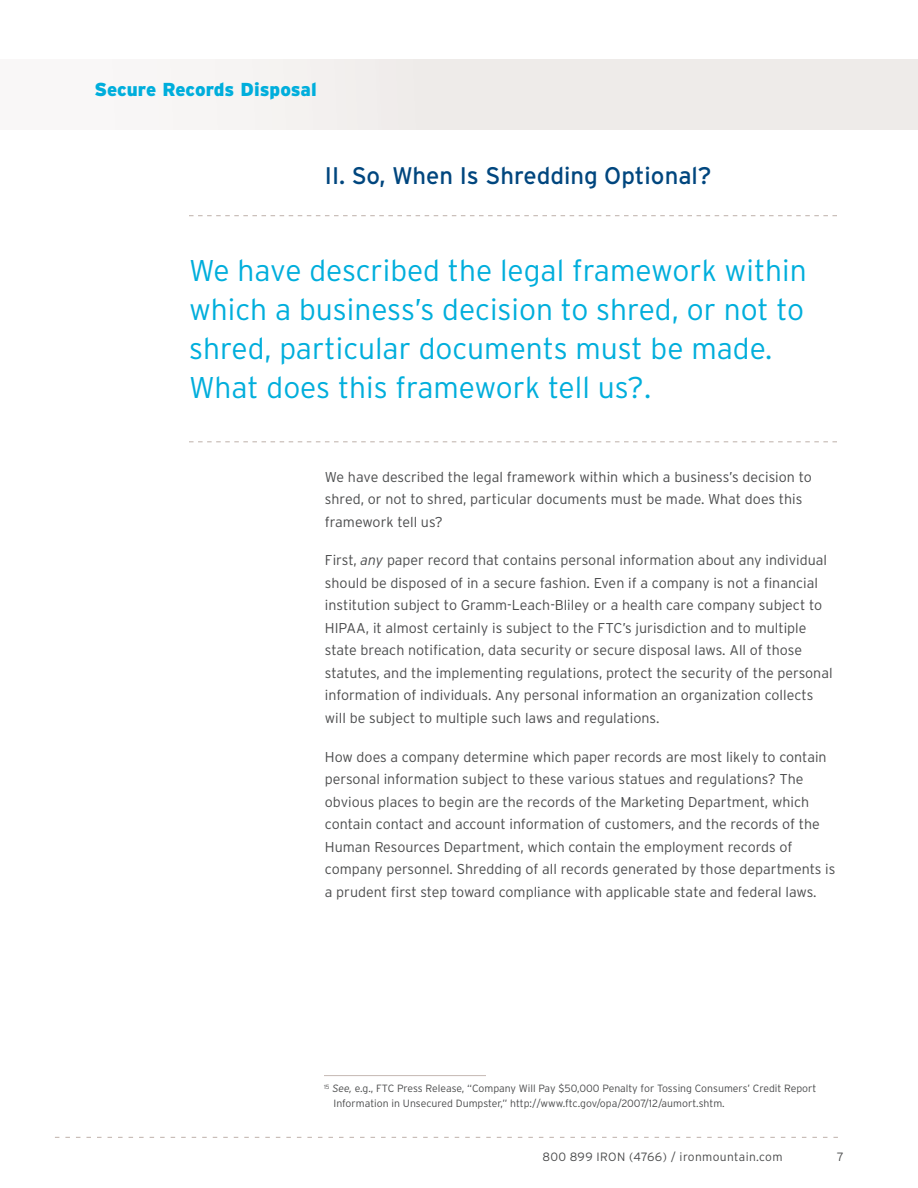
<style>
.page{position:relative;width:918px;height:1188px;background:#fff}
.page>*{position:absolute;margin:0;border:0;box-sizing:border-box;transform-origin:0 0}
.Quote_20pt__blue{font:300 30px/39px "Interstate";color:#00aedc}
.Body_9_5pt{font:24px "Interstate";color:#00467e}
.Body_9_5pt-2{font:900 18.75px "Interstate";color:#00aedc}
.Body_9_5pt-3{font:300 14.25px/22.5px "Interstate";color:#4b4c4d}
.t1{font:300 12px "Interstate";letter-spacing:.03em;color:#4b4c4d}
.Footnotes_Source_Int{font:300 10.5px/14.4px "Interstate";color:#4b4c4d}
.s1{font-style:italic}
</style>
<div class="page">
<svg style="left:189px;top:215px;width:648px;height:1px"></svg>
<svg style="left:189px;top:441px;width:648px;height:1px"></svg>
<svg style="left:55px;top:1137px;width:783px;height:1px"></svg>
<div style="left:0;top:59px;width:918px;height:70px;background:linear-gradient(to right,#f8f6f6,#ebe7e5)"></div>
<hr style="left:324px;top:1075px;width:162px;height:1px;background:#c5b9b3">
<p class="Body_9_5pt-2" style="left:94px;top:78px;width:224px">Secure Records Disposal</p>
<p class="Body_9_5pt" style="left:325px;top:161px;width:388px">II. So, When Is Shredding Optional?</p>
<p class="Quote_20pt__blue" style="left:189px;top:251px;width:619px">We have described the legal framework within which a business’s decision to shred, or not to shred, particular documents must be made.<br>What does this framework tell us?.</p>
<p class="Body_9_5pt-3" style="left:325px;top:465px;width:488px">We have described the legal framework within which a business’s decision to shred, or not to shred, particular documents must be made. What does this framework tell us?</p>
<p class="Body_9_5pt-3" style="left:325px;top:549px;width:509px">First, <span class="s1">any</span> paper record that contains personal information about any individual should be disposed of in a secure fashion. Even if a company is not a financial institution subject to Gramm-Leach-Bliley or a health care company subject to HIPAA, it almost certainly is subject to the FTC’s jurisdiction and to multiple state breach notification, data security or secure disposal laws. All of those statutes, and the implementing regulations, protect the security of the personal information of individuals. Any personal information an organization collects will be subject to multiple such laws and regulations.</p>
<p class="Body_9_5pt-3" style="left:325px;top:745px;width:512px">How does a company determine which paper records are most likely to contain personal information subject to these various statues and regulations? The obvious places to begin are the records of the Marketing Department, which contain contact and account information of customers, and the records of the Human Resources Department, which contain the employment records of company personnel. Shredding of all records generated by those departments is a prudent first step toward compliance with applicable state and federal laws.</p>
<p class="Footnotes_Source_Int" style="left:333px;top:1081px;width:485px;text-indent:-9px"><sup>15</sup> <span class="s1">See,</span> e.g., FTC Press Release, “Company Will Pay $50,000 Penalty for Tossing Consumers’ Credit Report<br>Information in Unsecured Dumpster,” http://www.ftc.gov/opa/2007/12/aumort.shtm.</p>
<p class="t1" style="left:542px;top:1150px;width:242px">800 899 IRON (4766) / ironmountain.com</p>
<p class="t1" style="left:837px;top:1150px;width:8px">7</p>
</div>
